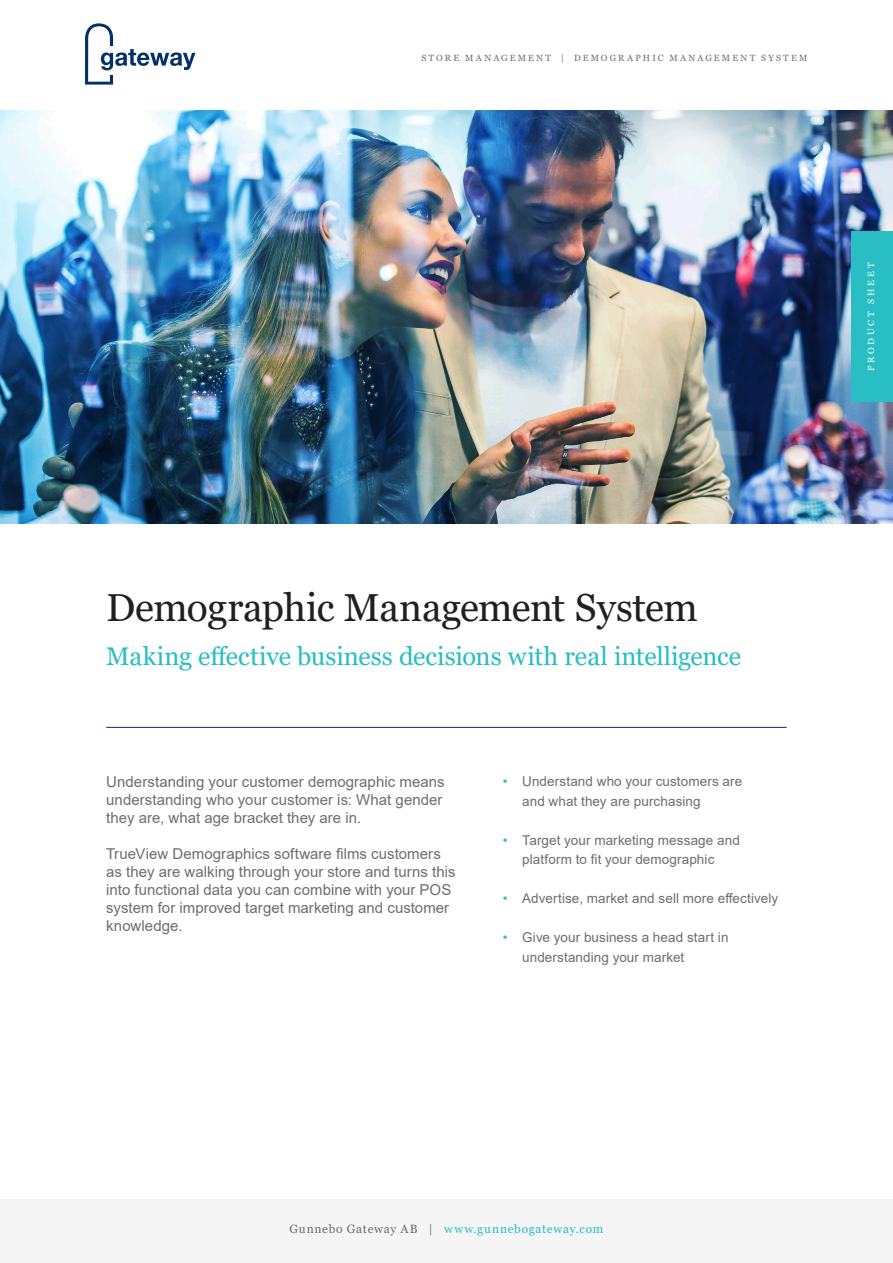
<style>
.page{position:relative;width:893px;height:1263px;background:#fff}
.page>*{position:absolute;margin:0;border:0;box-sizing:border-box;transform-origin:0 0}
.t1{font:39px "Georgia";letter-spacing:-.015em;color:#231f20}
.t2{font:25.5px "Georgia";color:#28bec4}
.t3{font:15px/18px "Arial";color:#6c6d70}
.t4{font:13.5px "Arial";letter-spacing:.005em;color:#6c6d70}
.t5{font:12px "Georgia";letter-spacing:.065em;color:#28bec4}
.t6{font:9px "Georgia";letter-spacing:.235em;color:#6c6d70}
.t7{font:9px "Georgia";letter-spacing:.31em;color:#fff}
.s1{color:#28bec4}
.s2{color:#6c6d70}
</style>
<div class="page">
<img style="left:0;top:111px;width:893px;height:412px">
<div style="left:851px;top:232px;width:42px;height:170px;background:#28bec4"></div>
<hr style="left:106px;top:727px;width:681px;height:1px;background:#072c63">
<div style="left:0;top:1199px;width:893px;height:64px;background:#f5f5f6"></div>
<svg style="left:85px;top:23px;width:110px;height:62px"></svg>
<p class="t6" style="left:421px;top:52px;width:388px">STORE MANAGEMENT | DEMOGRAPHIC MANAGEMENT SYSTEM</p>
<p class="t7" style="left:866px;top:371px;width:110px;rotate:-90deg">PRODUCT SHEET</p>
<p class="t1" style="left:106px;top:583px;width:593px">Demographic Management System</p>
<p class="t2" style="left:106px;top:640px;width:636px">Making effective business decisions with real intelligence</p>
<p class="t3" style="left:106px;top:773px;width:340px">Understanding your customer demographic means understanding who your customer is: What gender they are, what age bracket they are in.</p>
<p class="t3" style="left:106px;top:845px;width:351px">TrueView Demographics software films customers as they are walking through your store and turns this into functional data you can combine with your POS system for improved target marketing and customer knowledge.</p>
<p class="t4" style="left:503px;top:772px;width:241px"><span class="s1">•</span> Understand who your customers are</p>
<p class="t4" style="left:522px;top:792px;width:180px">and what they are purchasing</p>
<p class="t4" style="left:503px;top:831px;width:239px"><span class="s1">•</span> Target your marketing message and</p>
<p class="t4" style="left:522px;top:850px;width:194px">platform to fit your demographic</p>
<p class="t4" style="left:503px;top:889px;width:277px"><span class="s1">•</span> Advertise, market and sell more effectively</p>
<p class="t4" style="left:503px;top:928px;width:227px"><span class="s1">•</span> Give your business a head start in</p>
<p class="t4" style="left:522px;top:948px;width:164px">understanding your market</p>
<p class="t5" style="left:290px;top:1221px;width:315px"><span class="s2">Gunnebo Gateway AB |</span> www.gunnebogateway.com</p>
</div>
